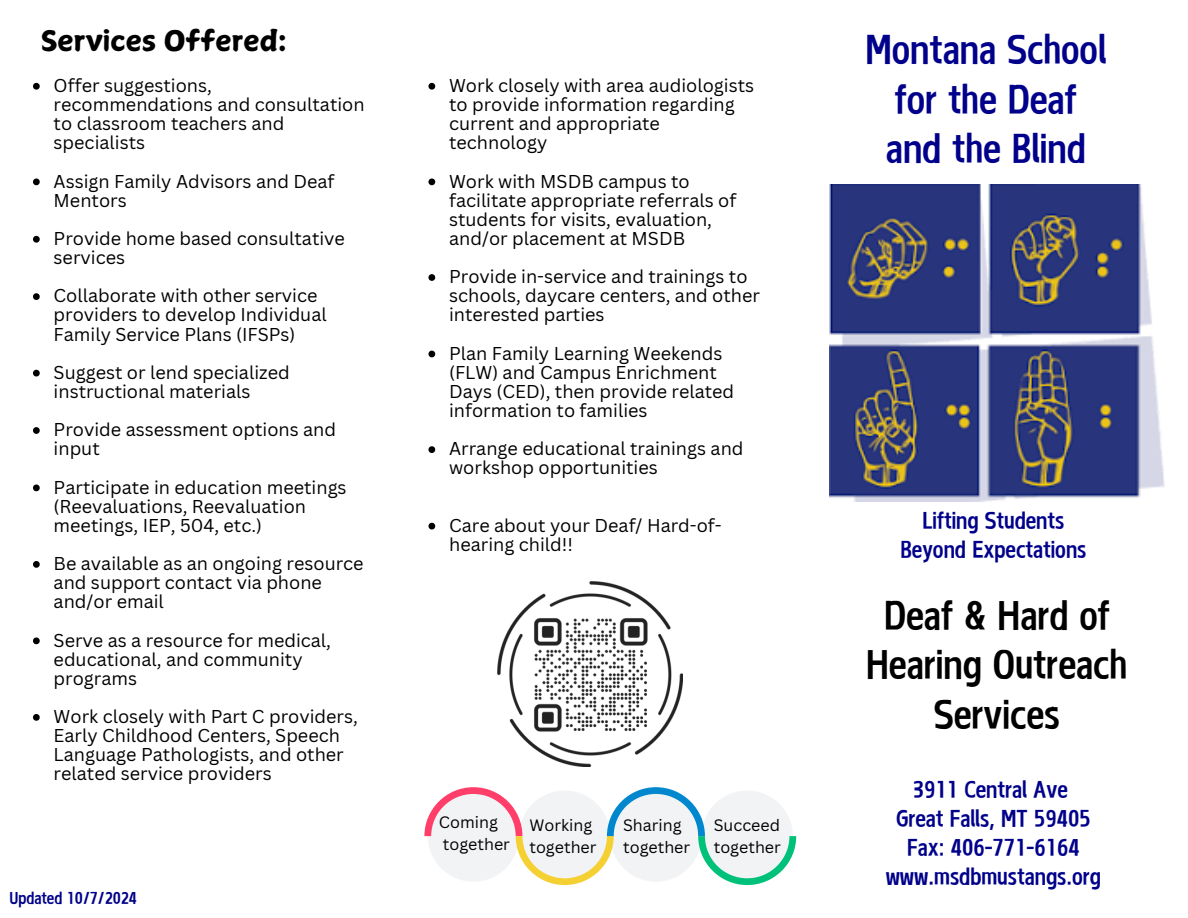
<style>
.page{position:relative;width:1188px;height:918px;background:#fff}
.page>*{position:absolute;margin:0;border:0;box-sizing:border-box;transform-origin:0 0}
.t1{font:36px/49.5px "Canva Fu Gu Hei Latin";color:#00008b;text-align:center}
.t2{font:36px/49.5px "Canva Fu Gu Hei Latin";color:#000;text-align:center}
.t3{font:27.9px "Canva Surname Fu";color:#000}
.t4{font:21px/29.2px "Canva Fu Gu Hei Latin";color:#00008b;text-align:center}
.t5{font:18.15px/19.2px "Canva Sans";color:#000}
.t6{font:16.05px "Canva Sans";color:#000}
.t7{font:15px "Canva Fu Gu Hei Latin";color:#00008b}
</style>
<div class="page">
<img style="left:829px;top:185px;width:335px;height:316px">
<svg style="left:424px;top:787px;width:372px;height:98px"></svg>
<img style="left:498px;top:582px;width:184px;height:184px">
<svg style="left:428px;top:83px;width:7px;height:7px"></svg>
<svg style="left:428px;top:179px;width:7px;height:6px"></svg>
<svg style="left:428px;top:274px;width:7px;height:7px"></svg>
<svg style="left:428px;top:351px;width:7px;height:6px"></svg>
<svg style="left:428px;top:446px;width:7px;height:7px"></svg>
<svg style="left:428px;top:523px;width:7px;height:7px"></svg>
<svg style="left:33px;top:83px;width:7px;height:7px"></svg>
<svg style="left:33px;top:179px;width:7px;height:6px"></svg>
<svg style="left:33px;top:236px;width:7px;height:7px"></svg>
<svg style="left:33px;top:293px;width:7px;height:7px"></svg>
<svg style="left:33px;top:370px;width:7px;height:7px"></svg>
<svg style="left:33px;top:427px;width:7px;height:7px"></svg>
<svg style="left:33px;top:485px;width:7px;height:6px"></svg>
<svg style="left:33px;top:561px;width:7px;height:7px"></svg>
<svg style="left:33px;top:638px;width:7px;height:6px"></svg>
<svg style="left:33px;top:714px;width:7px;height:7px"></svg>
<p class="t3" style="left:41px;top:27px;width:247px">Services Offered:</p>
<p class="t5" style="left:54px;top:75px;width:313px">Offer suggestions, recommendations and consultation to classroom teachers and specialists</p>
<p class="t5" style="left:54px;top:171px;width:282px">Assign Family Advisors and Deaf<br>Mentors</p>
<p class="t5" style="left:54px;top:228px;width:293px">Provide home based consultative services</p>
<p class="t5" style="left:54px;top:286px;width:275px">Collaborate with other service providers to develop Individual<br>Family Service Plans (IFSPs)</p>
<p class="t5" style="left:54px;top:362px;width:238px">Suggest or lend specialized instructional materials</p>
<p class="t5" style="left:54px;top:419px;width:284px">Provide assessment options and input</p>
<p class="t5" style="left:54px;top:477px;width:295px">Participate in education meetings (Reevaluations, Reevaluation meetings, IEP, 504, etc.)</p>
<p class="t5" style="left:54px;top:553px;width:312px">Be available as an ongoing resource and support contact via phone and/or email</p>
<p class="t5" style="left:54px;top:630px;width:279px">Serve as a resource for medical, educational, and community programs</p>
<h4 class="t5" style="left:54px;top:706px;width:306px">Work closely with Part C providers,<br>Early Childhood Centers, Speech<br>Language Pathologists, and other related service providers</h4>
<p class="t7" style="left:9px;top:890px;width:129px">Updated 10/7/2024</p>
<h2 class="t5" style="left:449px;top:75px;width:307px">Work closely with area audiologists to provide information regarding current and appropriate technology</h2>
<p class="t5" style="left:449px;top:171px;width:289px">Work with MSDB campus to facilitate appropriate referrals of students for visits, evaluation, and/or placement at MSDB</p>
<p class="t5" style="left:449px;top:266px;width:312px">Provide in-service and trainings to schools, daycare centers, and other interested parties</p>
<p class="t5" style="left:449px;top:343px;width:287px">Plan Family Learning Weekends (FLW) and Campus Enrichment<br>Days (CED), then provide related information to families</p>
<p class="t5" style="left:449px;top:439px;width:296px">Arrange educational trainings and workshop opportunities</p>
<p class="t5" style="left:449px;top:515px;width:274px">Care about your Deaf/ Hard-of&shy;hearing child!!</p>
<h1 class="t6" style="left:439px;top:811px;width:61px">Coming</h1>
<p class="t6" style="left:443px;top:832px;width:69px">together</p>
<p class="t6" style="left:529px;top:814px;width:64px">Working</p>
<p class="t6" style="left:529px;top:836px;width:69px">together</p>
<p class="t6" style="left:623px;top:814px;width:60px">Sharing</p>
<p class="t6" style="left:623px;top:836px;width:69px">together</p>
<p class="t6" style="left:714px;top:814px;width:68px">Succeed</p>
<p class="t6" style="left:714px;top:836px;width:69px">together</p>
<p class="t1" style="left:865px;top:24px;width:242px">Montana School for the Deaf and the Blind</p>
<h1 class="t4" style="left:900px;top:505px;width:188px">Lifting Students<br>Beyond Expectations</h1>
<p class="t2" style="left:866px;top:589px;width:263px">Deaf &amp; Hard of<br>Hearing Outreach<br>Services</p>
<h3 class="t4" style="left:886px;top:774px;width:217px">3911 Central Ave<br>Great Falls, MT 59405<br>Fax: 406-771-6164 www.msdbmustangs.org</h3>
</div>
